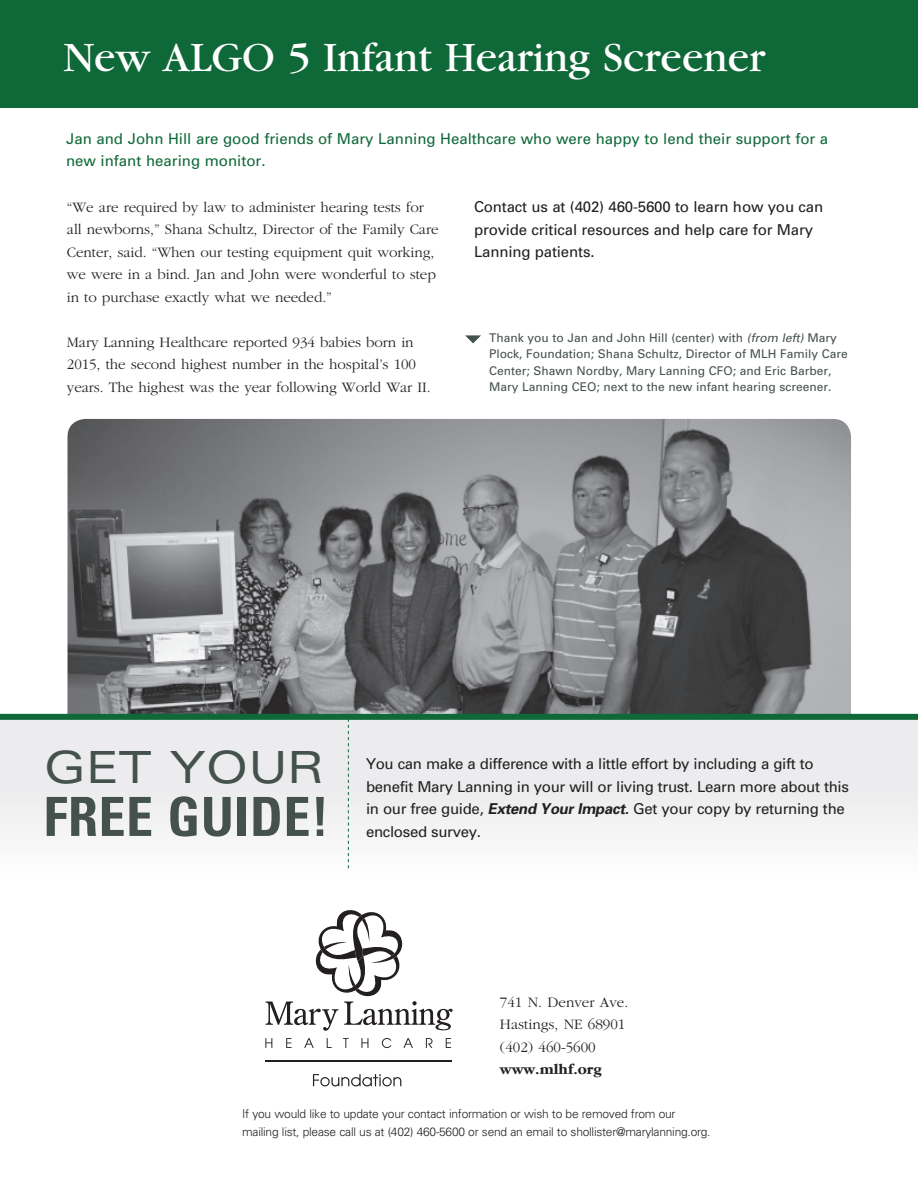
<style>
.page{position:relative;width:918px;height:1188px;background:#fff}
.page>*{position:absolute;margin:0;border:0;box-sizing:border-box;transform-origin:0 0}
.t1{font:700 condensed 54px "Univers";letter-spacing:.01em;color:#45514c}
.t2{font:expanded 44.25px "Univers";color:#45514c}
.t3{font:43.5px "Garamond";color:#fff}
.t4{font:300 15px/22.5px "Garamond";letter-spacing:-.005em;color:#231f20}
.t5{font:15px/22.5px "Univers";letter-spacing:-.02em;color:#231f20}
.t6{font:15px/22.5px "Univers";color:#0f6838}
.t7{font:700 15px "Garamond IT Cby BT";color:#231f20}
.t8{font:12px/16.5px "Univers";color:#45514c}
.t9{font:300 12px/18px "Univers";letter-spacing:-.02em;color:#231f20}
.s1{font-style:italic}
.s2{font-weight:700;font-style:italic}
</style>
<div class="page">
<img style="left:68px;top:419px;width:783px;height:295px">
<div style="left:0;top:0;width:918px;height:108px;background:#0f6838"></div>
<hr style="left:917px;top:219px;width:1px;height:80px;background:#0f6838">
<svg style="left:265px;top:1038px;width:7px;height:10px"></svg>
<svg style="left:286px;top:1038px;width:6px;height:10px"></svg>
<svg style="left:304px;top:1038px;width:10px;height:10px"></svg>
<svg style="left:327px;top:1038px;width:5px;height:10px"></svg>
<svg style="left:343px;top:1038px;width:6px;height:10px"></svg>
<svg style="left:361px;top:1038px;width:7px;height:10px"></svg>
<svg style="left:382px;top:1038px;width:9px;height:10px"></svg>
<svg style="left:403px;top:1038px;width:10px;height:10px"></svg>
<svg style="left:426px;top:1038px;width:7px;height:10px"></svg>
<svg style="left:446px;top:1038px;width:5px;height:10px"></svg>
<svg style="left:266px;top:910px;width:187px;height:121px"></svg>
<hr style="left:265px;top:1060px;width:187px;height:1px;background:#231f20">
<svg style="left:313px;top:1074px;width:88px;height:12px"></svg>
<hr style="left:917px;top:526px;width:1px;height:79px;background:#e5ece5">
<div style="left:0;top:719px;width:918px;height:161px;background:#f5f5f6"></div>
<div style="left:0;top:714px;width:918px;height:6px;background:#0f6838"></div>
<svg style="left:465px;top:335px;width:16px;height:8px"></svg>
<svg style="left:67px;top:719px;width:784px;height:149px"></svg>
<h3 class="t3" style="left:63px;top:34px;width:704px">New ALGO 5 Infant Hearing Screener</h3>
<p class="t6" style="left:66px;top:128px;width:764px">Jan and John Hill are good friends of Mary Lanning Healthcare who were happy to lend their support for a new infant hearing monitor.</p>
<p class="t4" style="left:67px;top:196px;width:373px">“We are required by law to administer hearing tests for all newborns,” Shana Schultz, Director of the Family Care Center, said. “When our testing equipment quit working, we were in a bind. Jan and John were wonderful to step in to purchase exactly what we needed.”</p>
<p class="t4" style="left:67px;top:331px;width:365px">Mary Lanning Healthcare reported 934 babies born in<br>2015, the second highest number in the hospital’s 100 years. The highest was the year following World War II.</p>
<p class="t5" style="left:474px;top:196px;width:351px">Contact us at (402) 460-5600 to learn how you can provide critical resources and help care for Mary<br>Lanning patients.</p>
<p class="t8" style="left:489px;top:329px;width:360px">Thank you to Jan and John Hill (center) with <span class="s1">(from left)</span> Mary Plock, Foundation; Shana Schultz, Director of MLH Family Care Center; Shawn Nordby, Mary Lanning CFO; and Eric Barber, Mary Lanning CEO; next to the new infant hearing screener.</p>
<h2 class="t2" style="left:43px;top:742px;width:282px">GET YOUR</h2>
<h1 class="t1" style="left:43px;top:784px;width:287px">FREE GUIDE!</h1>
<p class="t5" style="left:366px;top:753px;width:484px">You can make a difference with a little effort by including a gift to benefit Mary Lanning in your will or living trust. Learn more about this in our free guide, <span class="s2">Extend YourImpact.</span>Get your copy by returning the enclosed survey.</p>
<p class="t4" style="left:500px;top:991px;width:130px">741 N. Denver Ave.<br>Hastings, NE 68901 (402) 460-5600</p>
<p class="t7" style="left:500px;top:1061px;width:103px">www.mlhf.org</p>
<p class="t9" style="left:242px;top:1105px;width:470px">If you would like to update your contact information or wish to be removed from our mailing list, please call us at (402) 460-5600 or send an email to shollister@marylanning.org.</p>
</div>
